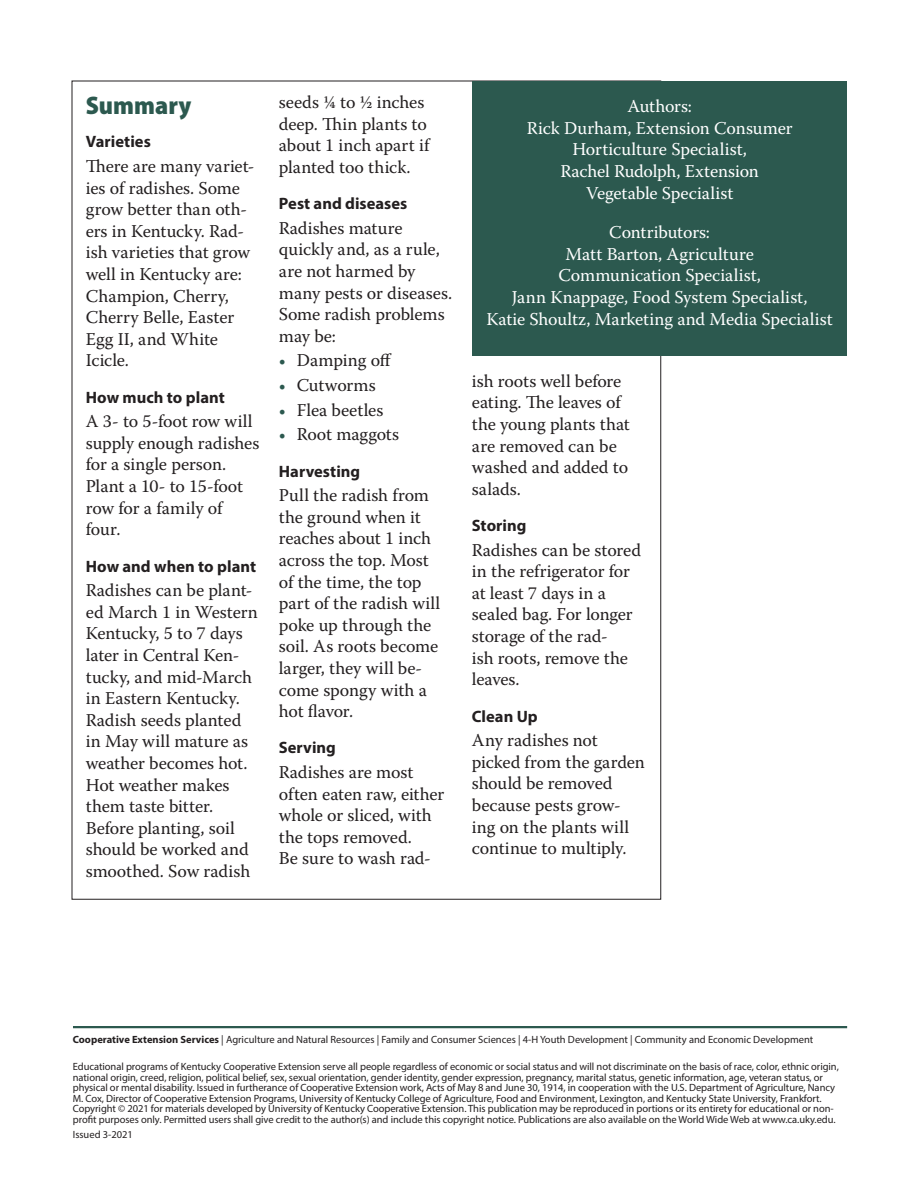
<style>
.page{position:relative;width:918px;height:1188px;background:#fff}
.page>*{position:absolute;margin:0;border:0;box-sizing:border-box;transform-origin:0 0}
._1{font:900 semi-condensed 25.5px "Myriad Pro";color:#2c594f}
.body{font:18px/21.6px "Warnock Pro";letter-spacing:-.005em;color:#231f20}
.authors{font:18px/21.6px "Warnock Pro";color:#fff;text-align:center}
._2{font:700 16.5px "Myriad Pro";color:#231f20}
.EEO{font:10.5px/10.5px "Myriad Pro";letter-spacing:-.005em;color:#231f20}
.s1{font-family:"Minion Pro";color:#2c594f}
.s2{font-weight:700}
</style>
<div class="page">
<div style="left:472px;top:81px;width:375px;height:275px;background:#2c594f"></div>
<hr style="left:73px;top:1026px;width:774px;height:2px;background:#2c594f">
<p class="_1" style="left:86px;top:89px;width:107px">Summary</p>
<p class="_2" style="left:86px;top:131px;width:66px">Varieties</p>
<p class="body" style="left:86px;top:155px;width:170px">There are many variet&shy;ies of radishes. Some grow better than oth&shy;ers in Kentucky. Rad&shy;ish varieties that grow well in Kentucky are:<br>Champion, Cherry,<br>Cherry Belle, Easter<br>Egg II, and White<br>Icicle.</p>
<p class="_2" style="left:86px;top:386px;width:140px">How much to plant</p>
<p class="body" style="left:86px;top:410px;width:175px">A 3- to 5-foot row will supply enough radishes for a single person.<br>Plant a 10- to 15-foot row for a family of four.</p>
<p class="_2" style="left:86px;top:555px;width:172px">How and when to plant</p>
<p class="body" style="left:86px;top:579px;width:173px">Radishes can be plant&shy;ed March 1 in Western<br>Kentucky, 5 to 7 days later in Central Ken&shy;tucky, and mid-March in Eastern Kentucky.<br>Radish seeds planted in May will mature as weather becomes hot.<br>Hot weather makes them taste bitter.<br>Before planting, soil should be worked and smoothed. Sow radish</p>
<p class="body" style="left:279px;top:91px;width:152px">seeds ¼ to ½ inches deep. Thin plants to about 1 inch apart if planted too thick.</p>
<p class="_2" style="left:279px;top:193px;width:130px">Pest and diseases</p>
<p class="body" style="left:279px;top:217px;width:175px">Radishes mature quickly and, as a rule, are not harmed by many pests or diseases.<br>Some radish problems may be:</p>
<p class="body" style="left:279px;top:349px;width:115px"><span class="s1">•</span> Damping off</p>
<p class="body" style="left:279px;top:374px;width:99px"><span class="s1">•</span> Cutworms</p>
<p class="body" style="left:279px;top:399px;width:106px"><span class="s1">•</span> Flea beetles</p>
<p class="body" style="left:279px;top:423px;width:122px"><span class="s1">•</span> Root maggots</p>
<p class="_2" style="left:279px;top:460px;width:83px">Harvesting</p>
<p class="body" style="left:279px;top:484px;width:163px">Pull the radish from the ground when it reaches about 1 inch across the top. Most of the time, the top part of the radish will poke up through the soil. As roots become larger, they will be&shy;come spongy with a hot flavor.</p>
<p class="_2" style="left:279px;top:737px;width:59px">Serving</p>
<p class="body" style="left:279px;top:761px;width:167px">Radishes are most often eaten raw, either whole or sliced, with the tops removed.<br>Be sure to wash rad-</p>
<p class="authors" style="left:527px;top:95px;width:268px">Authors:<br>Rick Durham, Extension Consumer<br>Horticulture Specialist,<br>Rachel Rudolph, Extension<br>Vegetable Specialist</p>
<p class="authors" style="left:487px;top:221px;width:348px">Contributors:<br>Matt Barton, Agriculture<br>Communication Specialist,<br>Jann Knappage, Food System Specialist,<br>Katie Shoultz, Marketing and Media Specialist</p>
<p class="body" style="left:472px;top:370px;width:159px">ish roots well before eating. The leaves of the young plants that are removed can be washed and added to salads.</p>
<p class="_2" style="left:472px;top:515px;width:56px">Storing</p>
<p class="body" style="left:472px;top:539px;width:171px">Radishes can be stored in the refrigerator for at least 7 days in a sealed bag. For longer storage of the rad-<br>ish roots, remove the leaves.</p>
<p class="_2" style="left:472px;top:705px;width:67px">Clean Up</p>
<p class="body" style="left:472px;top:729px;width:174px">Any radishes not picked from the garden should be removed because pests grow&shy;ing on the plants will continue to multiply.</p>
<p class="EEO" style="left:73px;top:1034px;width:742px"><span class="s2">Cooperative Extension Services</span> | Agriculture and Natural Resources | Family and Consumer Sciences | 4-H Youth Development | Community and Economic Development</p>
<p class="EEO" style="left:73px;top:1061px;width:768px">Educational programs of Kentucky Cooperative Extension serve all people regardless of economic or social status and will not discriminate on the basis of race, color, ethnic origin, national origin, creed, religion, political belief, sex, sexual orientation, gender identity, gender expression, pregnancy, marital status, genetic information, age, veteran status, or physical or mental disability. Issued in furtherance of Cooperative Extension work, Acts of May 8 and June 30, 1914, in cooperation with the U.S. Department of Agriculture, Nancy M. Cox, Director of Cooperative Extension Programs, University of Kentucky College of Agriculture, Food and Environment, Lexington, and Kentucky State University, Frankfort.<br>Copyright © 2021 for materials developed by University of Kentucky Cooperative Extension. This publication may be reproduced in portions or its entirety for educational or non&shy;profit purposes only. Permitted users shall give credit to the author(s) and include this copyright notice. Publications are also available on the World Wide Web at www.ca.uky.edu.</p>
<p class="EEO" style="left:73px;top:1129px;width:62px">Issued 3-2021</p>
</div>
